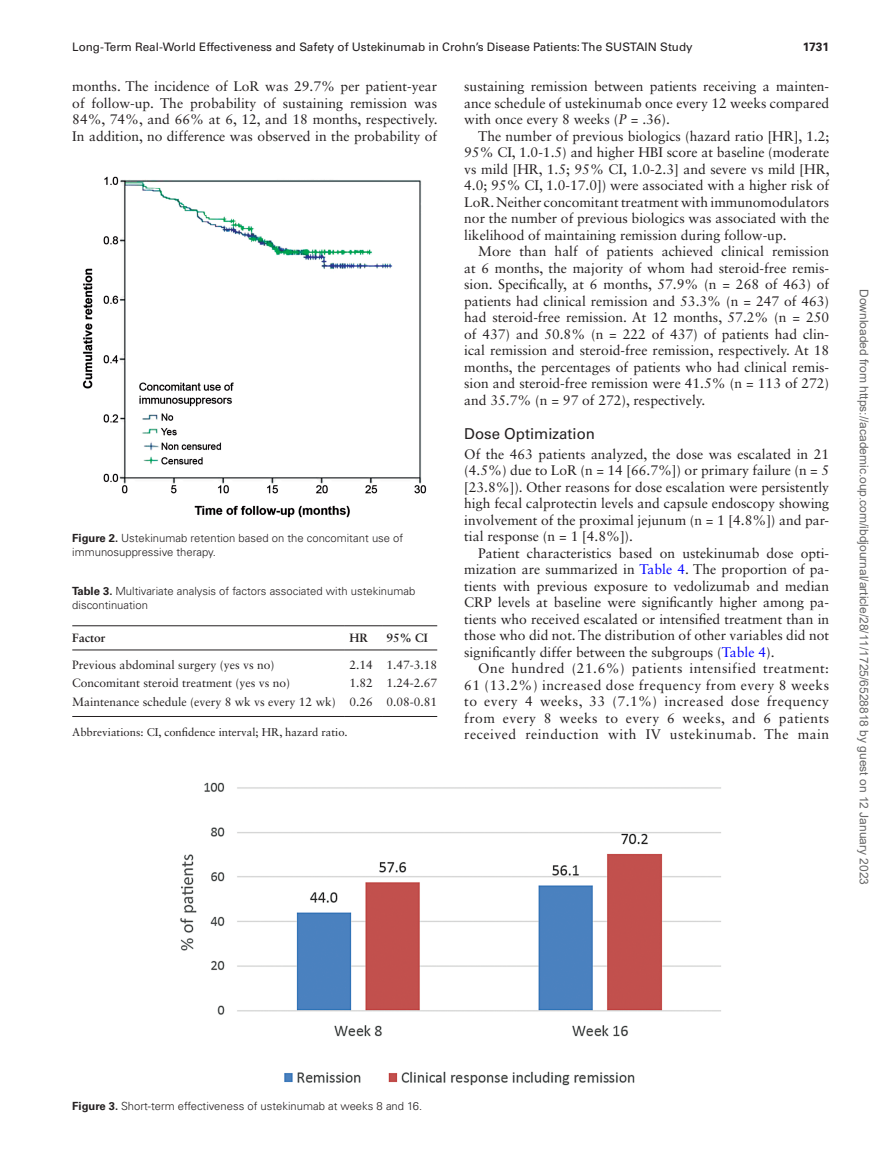
<style>
.page{position:relative;width:893px;height:1174px;background:#fff}
.page>*{position:absolute;margin:0;border:0;box-sizing:border-box;transform-origin:0 0}
.t1{font:15px "Univers LT Std";color:#231f20}
.t2{font:13.8px/16.5px "Sabon LT Std";color:#231f20;text-align:justify}
.t3{font:12px/18.6px "Sabon LT Std";color:#231f20;text-align:right}
.t4{font:12px "Arial";color:#666}
.t5{font:700 12px "Sabon LT Std";color:#231f20}
.t6{font:700 12px "Univers LT Std";color:#231f20}
.t7{font:11.7px "Univers LT Std";color:#231f20}
.t8{font:300 11.25px/14.2px "Univers LT Std";color:#231f20}
.t9{font:11.25px "Sabon LT Std";color:#231f20}
.s1{font-style:italic}
.s2{color:#00f}
.s3{font-weight:700}
</style>
<div class="page">
<img style="left:83px;top:176px;width:344px;height:341px">
<hr style="left:72px;top:625px;width:273px;height:1px;background:#231f20">
<hr style="left:72px;top:649px;width:273px;height:1px;background:#231f20">
<hr style="left:345px;top:625px;width:37px;height:1px;background:#231f20">
<hr style="left:345px;top:649px;width:37px;height:1px;background:#231f20">
<hr style="left:382px;top:625px;width:55px;height:1px;background:#231f20">
<hr style="left:382px;top:649px;width:55px;height:1px;background:#231f20">
<hr style="left:72px;top:716px;width:273px;height:1px;background:#231f20">
<hr style="left:345px;top:716px;width:37px;height:1px;background:#231f20">
<hr style="left:382px;top:716px;width:55px;height:1px;background:#231f20">
<img style="left:180px;top:782px;width:541px;height:303px">
<p class="t7" style="left:72px;top:40px;width:622px">Long-Term Real-World Effectiveness and Safety of Ustekinumab in Crohn’s Disease Patients: The SUSTAIN Study</p>
<p class="t6" style="left:803px;top:40px;width:28px">1731</p>
<p class="t2" style="left:72px;top:78px;width:367px">months. The incidence of LoR was 29.7% per patient-year of follow-up. The probability of sustaining remission was 84%, 74%, and 66% at 6, 12, and 18 months, respectively.<br>In addition, no difference was observed in the probability of</p>
<p class="t2" style="left:464px;top:78px;width:366px">sustaining remission between patients receiving a mainten&shy;ance schedule of ustekinumab once every 12 weeks compared with once every 8 weeks (<span class="s1">P =</span> .36).</p>
<p class="t2" style="left:464px;top:128px;width:367px;text-indent:14px">The number of previous biologics (hazard ratio [HR], 1.2; 95% CI, 1.0-1.5) and higher HBI score at baseline (moderate vs mild [HR, 1.5; 95% CI, 1.0-2.3] and severe vs mild [HR, 4.0; 95% CI, 1.0-17.0]) were associated with a higher risk of LoR. Neither concomitant treatment with immunomodulators nor the number of previous biologics was associated with the likelihood of maintaining remission during follow-up.</p>
<p class="t2" style="left:464px;top:243px;width:366px;text-indent:14px">More than half of patients achieved clinical remission at 6 months, the majority of whom had steroid-free remis&shy;sion. Specifically, at 6 months, 57.9% (n = 268 of 463) of patients had clinical remission and 53.3% (n = 247 of 463) had steroid-free remission. At 12 months, 57.2% (n = 250 of 437) and 50.8% (n = 222 of 437) of patients had clin&shy;ical remission and steroid-free remission, respectively. At 18 months, the percentages of patients who had clinical remis&shy;sion and steroid-free remission were 41.5% (n = 113 of 272) and 35.7% (n = 97 of 272), respectively.</p>
<p class="t1" style="left:464px;top:425px;width:132px">Dose Optimization</p>
<p class="t2" style="left:464px;top:445px;width:366px">Of the 463 patients analyzed, the dose was escalated in 21 (4.5%) due to LoR (n = 14 [66.7%]) or primary failure (n = 5 [23.8%]). Other reasons for dose escalation were persistently high fecal calprotectin levels and capsule endoscopy showing involvement of the proximal jejunum (n = 1 [4.8%]) and par&shy;tial response (n = 1 [4.8%]).</p>
<p class="t2" style="left:464px;top:544px;width:366px;text-indent:14px">Patient characteristics based on ustekinumab dose opti&shy;mization are summarized in <span class="s2">Table 4</span>. The proportion of pa&shy;tients with previous exposure to vedolizumab and median CRP levels at baseline were significantly higher among pa&shy;tients who received escalated or intensified treatment than in those who did not. The distribution of other variables did not significantly differ between the subgroups (<span class="s2">Table 4</span>).</p>
<p class="t2" style="left:464px;top:660px;width:366px;text-indent:14px">One hundred (21.6%) patients intensified treatment:<br>61 (13.2%) increased dose frequency from every 8 weeks to every 4 weeks, 33 (7.1%) increased dose frequency from every 8 weeks to every 6 weeks, and 6 patients received reinduction with IV ustekinumab. The main</p>
<p class="t8" style="left:72px;top:531px;width:332px"><span class="s3">Figure 2.</span> Ustekinumab retention based on the concomitant use of immunosuppressive therapy.</p>
<p class="t8" style="left:72px;top:583px;width:345px"><span class="s3">Table 3.</span> Multivariate analysis of factors associated with ustekinumab discontinuation</p>
<p class="t5" style="left:72px;top:630px;width:35px">Factor</p>
<p class="t5" style="left:349px;top:630px;width:20px">HR</p>
<p class="t5" style="left:387px;top:630px;width:43px">95% CI</p>
<p class="t3" style="left:72px;top:655px;width:204px">Previous abdominal surgery (yes vs no)</p>
<p class="t3" style="left:349px;top:655px;width:89px">2.14 1.47-3.18</p>
<p class="t3" style="left:72px;top:673px;width:219px">Concomitant steroid treatment (yes vs no)</p>
<p class="t3" style="left:72px;top:673px;width:366px">1.82 1.24-2.67<br>Maintenance schedule (every 8 wk vs every 12 wk) 0.26 0.08-0.81</p>
<p class="t9" style="left:72px;top:725px;width:277px">Abbreviations: CI, confidence interval; HR, hazard ratio.</p>
<p class="t4" style="left:868px;top:289px;width:598px;rotate:90deg">Downloaded from https://academic.oup.com/ibdjournal/article/28/11/1725/6528818 by guest on 12 January 2023</p>
<p class="t8" style="left:72px;top:1099px;width:352px"><span class="s3">Figure 3.</span> Short-term effectiveness of ustekinumab at weeks 8 and 16.</p>
</div>
